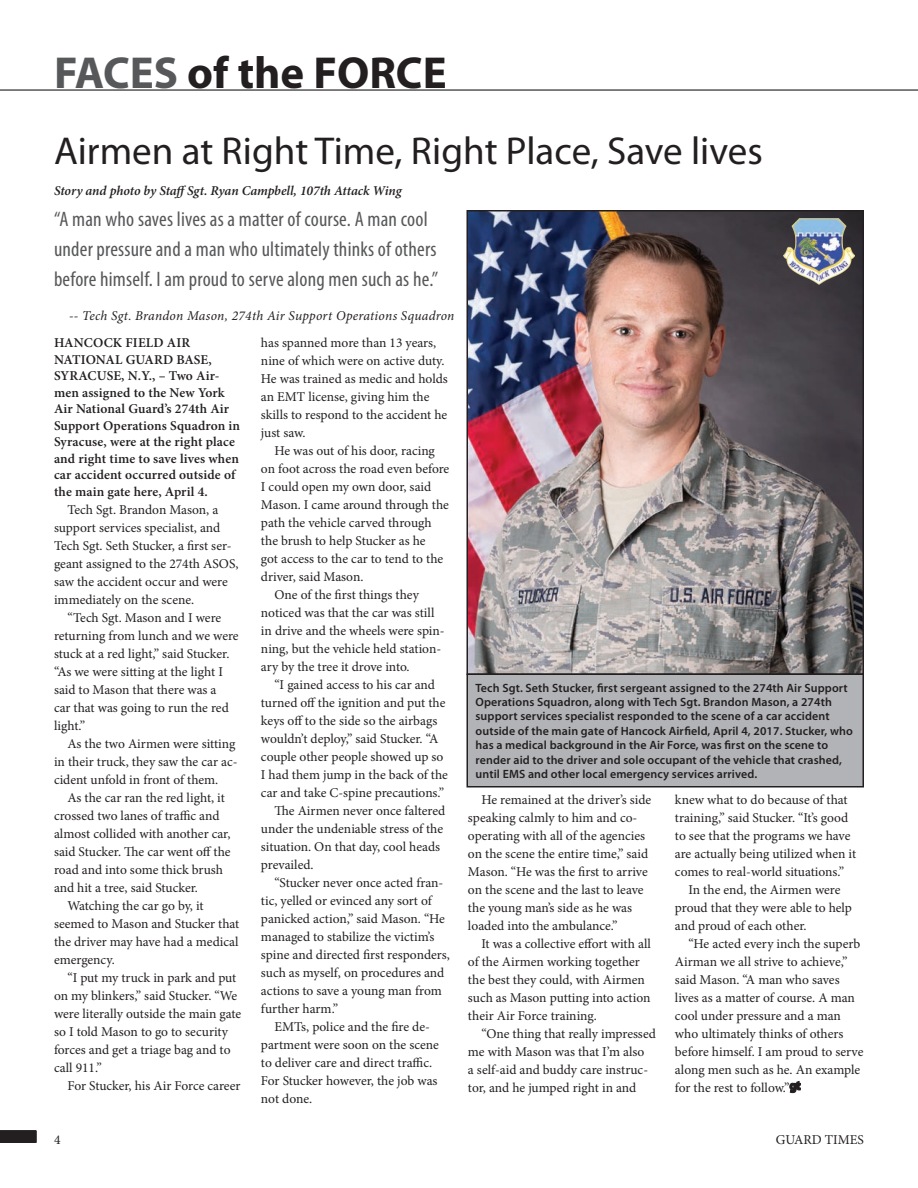
<style>
.page{position:relative;width:918px;height:1188px;background:#fff}
.page>*{position:absolute;margin:0;border:0;box-sizing:border-box;transform-origin:0 0}
.t1{font:700 45px "Myriad Pro";color:#231f20}
.t2{font:39px "Myriad Pro";color:#231f20}
.t3{font:condensed 21px/30px "Myriad Pro";letter-spacing:.01em;color:#57585a}
.t4{font:13.5px/18px "Minion Pro";letter-spacing:-.01em;color:#231f20}
.t5{font:600 13.5px/16.5px "Minion Pro";letter-spacing:.01em;color:#231f20}
.t6{font:italic 13.5px "Minion Pro";letter-spacing:.015em;color:#231f20}
.t7{font:italic 600 13.5px "Minion Pro";letter-spacing:-.01em;color:#231f20}
.t8{font:600 12px/14.4px "Myriad Pro";letter-spacing:.01em;color:#231f20}
.s1{color:#57585a}
</style>
<div class="page">
<hr style="left:0;top:90px;width:918px;height:1px;background:#000">
<div style="left:0;top:1130px;width:36px;height:12px;background:#302e28"></div>
<svg style="left:789px;top:1081px;width:12px;height:12px"></svg>
<img style="left:469px;top:213px;width:392px;height:459px">
<div style="left:466px;top:210px;width:398px;height:465px;border:2px solid #231f20"></div>
<div style="left:0;top:1131px;width:36px;height:12px;background:#231f20"></div>
<div style="left:467px;top:674px;width:396px;height:113px;background:#b2b3b7"></div>
<div style="left:466px;top:674px;width:398px;height:114px;border:2px solid #231f20"></div>
<img style="left:783px;top:216px;width:71px;height:71px">
<h1 class="t1" style="left:54px;top:44px;width:394px"><span class="s1">FACES</span> of the FORCE</h1>
<h2 class="t2" style="left:54px;top:127px;width:710px">Airmen at Right Time, Right Place, Save lives</h2>
<p class="t7" style="left:54px;top:181px;width:349px">Story and photo by Staff Sgt. Ryan Campbell, 107th Attack Wing</p>
<h3 class="t3" style="left:54px;top:204px;width:386px">“A man who saves lives as a matter of course. A man cool under pressure and a man who ultimately thinks of others before himself. I am proud to serve along men such as he.”</h3>
<p class="t6" style="left:69px;top:306px;width:387px">-- Tech Sgt. Brandon Mason, 274th Air Support Operations Squadron</p>
<p class="t5" style="left:54px;top:335px;width:188px">HANCOCK FIELD AIR<br>NATIONAL GUARD BASE,<br>SYRACUSE, N.Y., – Two Air&shy;men assigned to the New York<br>Air National Guard’s 274th Air<br>Support Operations Squadron in<br>Syracuse, were at the right place and right time to save lives when car accident occurred outside of the main gate here, April 4.</p>
<p class="t4" style="left:54px;top:501px;width:186px;text-indent:14px">Tech Sgt. Brandon Mason, a support services specialist, and<br>Tech Sgt. Seth Stucker, a first ser&shy;geant assigned to the 274th ASOS, saw the accident occur and were immediately on the scene.</p>
<p class="t4" style="left:54px;top:609px;width:186px;text-indent:14px">“Tech Sgt. Mason and I were returning from lunch and we were stuck at a red light,” said Stucker. “As we were sitting at the light I said to Mason that there was a<br>car that was going to run the red light.”</p>
<p class="t4" style="left:54px;top:734px;width:185px;text-indent:14px">As the two Airmen were sitting in their truck, they saw the car ac&shy;cident unfold in front of them.</p>
<p class="t4" style="left:68px;top:788px;width:159px">As the car ran the red light, it</p>
<p class="t4" style="left:54px;top:806px;width:167px">crossed two lanes of traffic and</p>
<p class="t4" style="left:54px;top:824px;width:178px">almost collided with another car,</p>
<p class="t4" style="left:54px;top:842px;width:178px">said Stucker. The car went off the</p>
<p class="t4" style="left:54px;top:860px;width:171px">road and into some thick brush</p>
<p class="t4" style="left:54px;top:878px;width:145px">and hit a tree, said Stucker.</p>
<p class="t4" style="left:68px;top:896px;width:138px">Watching the car go by, it</p>
<p class="t4" style="left:54px;top:914px;width:187px">seemed to Mason and Stucker that</p>
<p class="t4" style="left:54px;top:932px;width:186px">the driver may have had a medical</p>
<p class="t4" style="left:54px;top:950px;width:62px">emergency.</p>
<p class="t4" style="left:68px;top:968px;width:170px">“I put my truck in park and put</p>
<p class="t4" style="left:54px;top:986px;width:185px">on my blinkers,” said Stucker. “We</p>
<p class="t4" style="left:54px;top:1004px;width:189px">were literally outside the main gate</p>
<p class="t4" style="left:54px;top:1022px;width:175px">so I told Mason to go to security</p>
<p class="t4" style="left:54px;top:1040px;width:178px">forces and get a triage bag and to</p>
<p class="t4" style="left:54px;top:1058px;width:49px">call 911.”</p>
<p class="t4" style="left:68px;top:1076px;width:174px">For Stucker, his Air Force career</p>
<p class="t4" style="left:261px;top:334px;width:188px">has spanned more than 13 years, nine of which were on active duty.<br>He was trained as medic and holds an EMT license, giving him the skills to respond to the accident he just saw.</p>
<p class="t4" style="left:274px;top:442px;width:162px">He was out of his door, racing</p>
<p class="t4" style="left:261px;top:460px;width:190px">on foot across the road even before</p>
<p class="t4" style="left:261px;top:478px;width:172px">I could open my own door, said</p>
<p class="t4" style="left:261px;top:496px;width:190px">Mason. I came around through the</p>
<p class="t4" style="left:261px;top:514px;width:172px">path the vehicle carved through</p>
<p class="t4" style="left:261px;top:532px;width:166px">the brush to help Stucker as he</p>
<p class="t4" style="left:261px;top:550px;width:184px">got access to the car to tend to the</p>
<p class="t4" style="left:261px;top:568px;width:104px">driver, said Mason.</p>
<p class="t4" style="left:274px;top:586px;width:146px">One of the first things they</p>
<p class="t4" style="left:261px;top:604px;width:175px">noticed was that the car was still</p>
<p class="t4" style="left:261px;top:622px;width:185px">in drive and the wheels were spin-</p>
<p class="t4" style="left:261px;top:640px;width:182px">ning, but the vehicle held station-</p>
<p class="t4" style="left:261px;top:658px;width:150px">ary by the tree it drove into.</p>
<p class="t4" style="left:274px;top:676px;width:162px">“I gained access to his car and</p>
<p class="t4" style="left:261px;top:694px;width:186px">turned off the ignition and put the</p>
<p class="t4" style="left:261px;top:712px;width:178px">keys off to the side so the airbags</p>
<p class="t4" style="left:261px;top:730px;width:179px">wouldn’t deploy,” said Stucker. “A</p>
<p class="t4" style="left:261px;top:748px;width:184px">couple other people showed up so</p>
<p class="t4" style="left:261px;top:766px;width:188px">I had them jump in the back of the</p>
<p class="t4" style="left:261px;top:784px;width:185px">car and take C-spine precautions.”</p>
<p class="t4" style="left:274px;top:802px;width:172px">The Airmen never once faltered</p>
<p class="t4" style="left:261px;top:820px;width:184px">under the undeniable stress of the</p>
<p class="t4" style="left:261px;top:838px;width:181px">situation. On that day, cool heads</p>
<p class="t4" style="left:261px;top:856px;width:54px">prevailed.</p>
<p class="t4" style="left:274px;top:874px;width:170px">“Stucker never once acted fran-</p>
<p class="t4" style="left:261px;top:892px;width:174px">tic, yelled or evinced any sort of</p>
<p class="t4" style="left:261px;top:910px;width:186px">panicked action,” said Mason. “He</p>
<p class="t4" style="left:261px;top:928px;width:175px">managed to stabilize the victim’s</p>
<p class="t4" style="left:261px;top:946px;width:190px">spine and directed first responders,</p>
<p class="t4" style="left:261px;top:964px;width:185px">such as myself, on procedures and</p>
<p class="t4" style="left:261px;top:982px;width:182px">actions to save a young man from</p>
<p class="t4" style="left:261px;top:1000px;width:79px">further harm.”</p>
<p class="t4" style="left:274px;top:1018px;width:157px">EMTs, police and the fire de-</p>
<p class="t4" style="left:261px;top:1036px;width:179px">partment were soon on the scene</p>
<p class="t4" style="left:261px;top:1054px;width:173px">to deliver care and direct traffic.</p>
<p class="t4" style="left:261px;top:1072px;width:178px">For Stucker however, the job was</p>
<p class="t4" style="left:261px;top:1090px;width:53px">not done.</p>
<p class="t8" style="left:476px;top:680px;width:379px">Tech Sgt. Seth Stucker, first sergeant assigned to the 274th Air Support Operations Squadron, along with Tech Sgt. Brandon Mason, a 274th support services specialist responded to the scene of a car accident outside of the main gate of Hancock Airfield, April 4, 2017. Stucker, who has a medical background in the Air Force, was first on the scene to render aid to the driver and sole occupant of the vehicle that crashed, until EMS and other local emergency services arrived.</p>
<p class="t4" style="left:468px;top:791px;width:185px;text-indent:14px">He remained at the driver’s side speaking calmly to him and co&shy;operating with all of the agencies on the scene the entire time,” said<br>Mason. “He was the first to arrive on the scene and the last to leave the young man’s side as he was loaded into the ambulance.”</p>
<p class="t4" style="left:468px;top:935px;width:184px;text-indent:14px">It was a collective effort with all of the Airmen working together the best they could, with Airmen such as Mason putting into action their Air Force training.</p>
<p class="t4" style="left:468px;top:1025px;width:189px;text-indent:14px">“One thing that really impressed me with Mason was that I’m also<br>a self-aid and buddy care instruc&shy;tor, and he jumped right in and</p>
<p class="t4" style="left:675px;top:791px;width:174px">knew what to do because of that</p>
<p class="t4" style="left:675px;top:809px;width:175px">training,” said Stucker. “It’s good</p>
<p class="t4" style="left:675px;top:827px;width:177px">to see that the programs we have</p>
<p class="t4" style="left:675px;top:845px;width:183px">are actually being utilized when it</p>
<p class="t4" style="left:675px;top:863px;width:171px">comes to real-world situations.”</p>
<p class="t4" style="left:688px;top:881px;width:154px">In the end, the Airmen were</p>
<p class="t4" style="left:675px;top:899px;width:178px">proud that they were able to help</p>
<p class="t4" style="left:675px;top:917px;width:133px">and proud of each other.</p>
<p class="t4" style="left:688px;top:935px;width:173px">“He acted every inch the superb</p>
<p class="t4" style="left:675px;top:953px;width:174px">Airman we all strive to achieve,”</p>
<p class="t4" style="left:675px;top:971px;width:166px">said Mason. “A man who saves</p>
<p class="t4" style="left:675px;top:989px;width:182px">lives as a matter of course. A man</p>
<p class="t4" style="left:675px;top:1007px;width:168px">cool under pressure and a man</p>
<p class="t4" style="left:675px;top:1025px;width:170px">who ultimately thinks of others</p>
<p class="t4" style="left:675px;top:1043px;width:190px">before himself. I am proud to serve</p>
<p class="t4" style="left:675px;top:1061px;width:187px">along men such as he. An example</p>
<p class="t4" style="left:675px;top:1079px;width:116px">for the rest to follow.”</p>
<p class="t4" style="left:54px;top:1130px;width:8px">4</p>
<p class="t4" style="left:776px;top:1130px;width:90px">GUARD TIMES</p>
</div>
